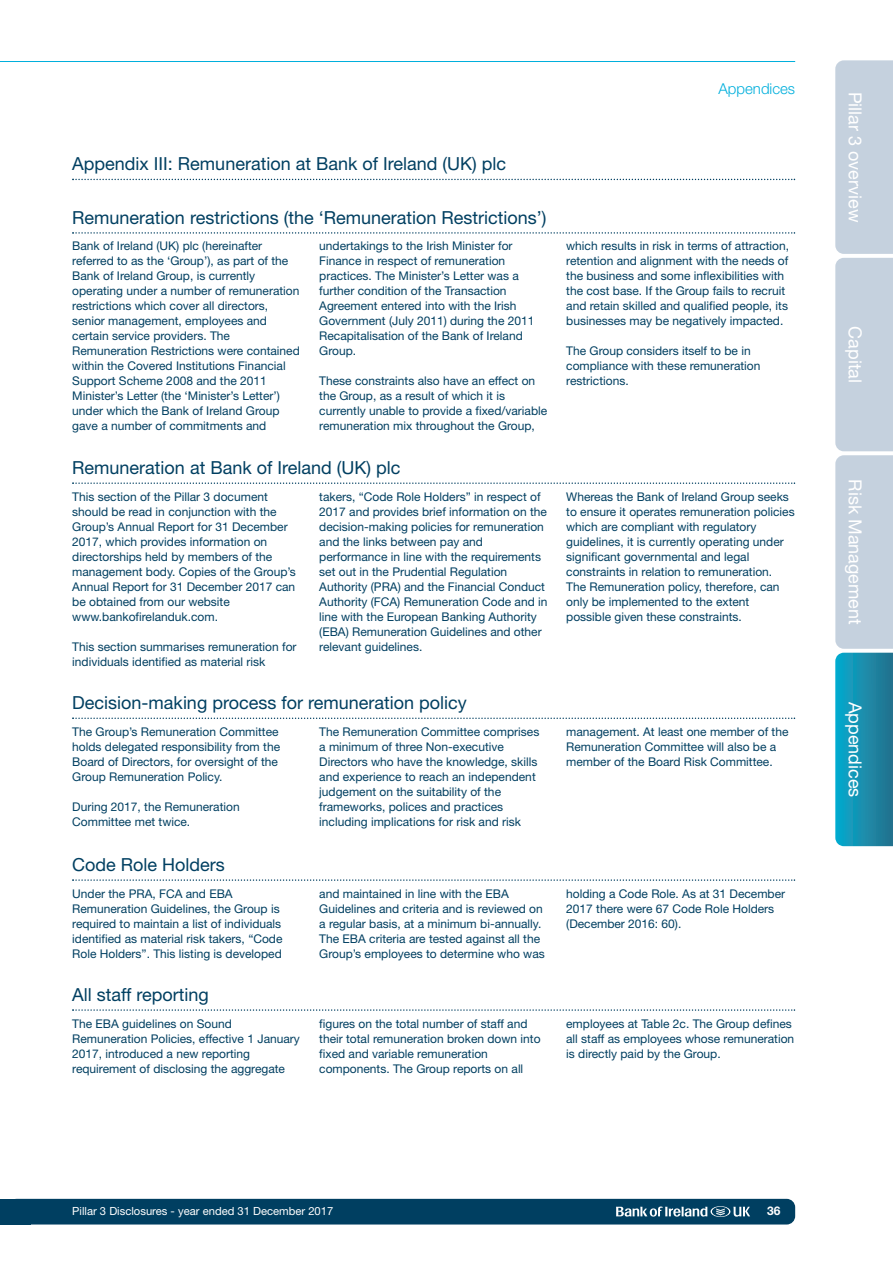
<style>
.page{position:relative;width:893px;height:1263px;background:#fff}
.page>*{position:absolute;margin:0;border:0;box-sizing:border-box;transform-origin:0 0}
.t1{font:18px "Helvetica Neue LT";color:#003f61}
.t2{font:18px "Helvetica Neue LT";color:#fff}
.t3{font:300 15px "Helvetica Neue LT";color:#00afdc}
.t4{font:12px/15px "Helvetica Neue LT";color:#003f61}
.t5{font:700 12px "Helvetica Neue LT";color:#fff}
.t6{font:11.25px "Helvetica Neue LT";color:#fff}
</style>
<div class="page">
<hr style="left:0;top:61px;width:795px;height:1px;background:#00afdc">
<div style="left:8px;top:1199px;width:787px;height:25px;background:#003f61;border-radius:9px"></div>
<div style="left:0;top:1199px;width:31px;height:25px;background:#003f61"></div>
<svg style="left:616px;top:1206px;width:134px;height:11px"></svg>
<svg style="left:835px;top:60px;width:58px;height:786px;background:#9cc1d2"></svg>
<svg style="left:72px;top:179px;width:723px;height:1px"></svg>
<svg style="left:72px;top:232px;width:723px;height:2px"></svg>
<svg style="left:72px;top:482px;width:723px;height:2px"></svg>
<svg style="left:72px;top:717px;width:723px;height:2px"></svg>
<svg style="left:72px;top:879px;width:723px;height:2px"></svg>
<svg style="left:72px;top:1009px;width:723px;height:2px"></svg>
<p class="t3" style="left:718px;top:83px;width:78px">Appendices</p>
<h1 class="t1" style="left:72px;top:157px;width:435px">Appendix III: Remuneration at Bank of Ireland (UK) plc</h1>
<h1 class="t1" style="left:72px;top:211px;width:476px">Remuneration restrictions (the ‘Remuneration Restrictions’)</h1>
<p class="t4" style="left:72px;top:240px;width:229px">Bank of Ireland (UK) plc (hereinafter referred to as the ‘Group’), as part of the Bank of Ireland Group, is currently operating under a number of remuneration restrictions which cover all directors, senior management, employees and certain service providers. The Remuneration Restrictions were contained within the Covered Institutions Financial Support Scheme 2008 and the 2011<br>Minister’s Letter (the ‘Minister’s Letter’) under which the Bank of Ireland Group gave a number of commitments and</p>
<p class="t4" style="left:319px;top:240px;width:217px">undertakings to the Irish Minister for Finance in respect of remuneration practices. The Minister’s Letter was a further condition of the Transaction Agreement entered into with the Irish Government (July 2011) during the 2011<br>Recapitalisation of the Bank of Ireland Group.</p>
<p class="t4" style="left:319px;top:375px;width:230px">These constraints also have an effect on the Group, as a result of which it is currently unable to provide a fixed/variable remuneration mix throughout the Group,</p>
<p class="t4" style="left:566px;top:240px;width:224px">which results in risk in terms of attraction, retention and alignment with the needs of the business and some inflexibilities with the cost base. If the Group fails to recruit and retain skilled and qualified people, its businesses may be negatively impacted.</p>
<p class="t4" style="left:566px;top:345px;width:196px">The Group considers itself to be in compliance with these remuneration restrictions.</p>
<h1 class="t1" style="left:72px;top:461px;width:330px">Remuneration at Bank of Ireland (UK) plc</h1>
<p class="t4" style="left:72px;top:490px;width:225px">This section of the Pillar 3 document should be read in conjunction with the Group’s Annual Report for 31 December 2017, which provides information on directorships held by members of the management body. Copies of the Group’s Annual Report for 31 December 2017 can be obtained from our website www.bankofirelanduk.com.</p>
<p class="t4" style="left:72px;top:640px;width:226px">This section summarises remuneration for individuals identified as material risk</p>
<p class="t4" style="left:319px;top:490px;width:230px">takers, “Code Role Holders” in respect of 2017 and provides brief information on the decision-making policies for remuneration and the links between pay and performance in line with the requirements set out in the Prudential Regulation Authority (PRA) and the Financial Conduct Authority (FCA) Remuneration Code and in line with the European Banking Authority (EBA) Remuneration Guidelines and other relevant guidelines.</p>
<p class="t4" style="left:566px;top:490px;width:230px">Whereas the Bank of Ireland Group seeks to ensure it operates remuneration policies which are compliant with regulatory guidelines, it is currently operating under significant governmental and legal constraints in relation to remuneration.<br>The Remuneration policy, therefore, can only be implemented to the extent possible given these constraints.</p>
<h1 class="t1" style="left:72px;top:696px;width:396px">Decision-making process for remuneration policy</h1>
<p class="t4" style="left:72px;top:725px;width:209px">The Group’s Remuneration Committee holds delegated responsibility from the Board of Directors, for oversight of the Group Remuneration Policy.</p>
<p class="t4" style="left:72px;top:800px;width:169px">During 2017, the Remuneration<br>Committee met twice.</p>
<p class="t4" style="left:319px;top:725px;width:222px">The Remuneration Committee comprises a minimum of three Non-executive Directors who have the knowledge, skills and experience to reach an independent judgement on the suitability of the frameworks, polices and practices including implications for risk and risk</p>
<p class="t4" style="left:566px;top:725px;width:224px">management. At least one member of the<br>Remuneration Committee will also be a member of the Board Risk Committee.</p>
<h1 class="t1" style="left:72px;top:858px;width:154px">Code Role Holders</h1>
<p class="t4" style="left:72px;top:887px;width:212px">Under the PRA, FCA and EBA Remuneration Guidelines, the Group is required to maintain a list of individuals identified as material risk takers, “Code Role Holders”. This listing is developed</p>
<p class="t4" style="left:319px;top:887px;width:227px">and maintained in line with the EBA Guidelines and criteria and is reviewed on a regular basis, at a minimum bi-annually.<br>The EBA criteria are tested against all the Group’s employees to determine who was</p>
<p class="t4" style="left:566px;top:887px;width:220px">holding a Code Role. As at 31 December<br>2017 there were 67 Code Role Holders (December 2016: 60).</p>
<h1 class="t1" style="left:72px;top:988px;width:138px">All staff reporting</h1>
<p class="t4" style="left:72px;top:1018px;width:229px">The EBA guidelines on Sound Remuneration Policies, effective 1 January 2017, introduced a new reporting requirement of disclosing the aggregate</p>
<p class="t4" style="left:319px;top:1018px;width:223px">figures on the total number of staff and their total remuneration broken down into fixed and variable remuneration components. The Group reports on all</p>
<p class="t4" style="left:566px;top:1018px;width:230px">employees at Table 2c. The Group defines all staff as employees whose remuneration is directly paid by the Group.</p>
<h1 class="t2" style="left:862px;top:92px;width:132px;rotate:90deg">Pillar 3 overview</h1>
<h1 class="t2" style="left:862px;top:326px;width:58px;rotate:90deg">Capital</h1>
<h1 class="t2" style="left:862px;top:479px;width:147px;rotate:90deg">Risk Management</h1>
<h1 class="t2" style="left:862px;top:701px;width:97px;rotate:90deg">Appendices</h1>
<p class="t6" style="left:72px;top:1206px;width:263px">Pillar 3 Disclosures - year ended 31 December 2017</p>
<p class="t5" style="left:767px;top:1206px;width:15px">36</p>
</div>
